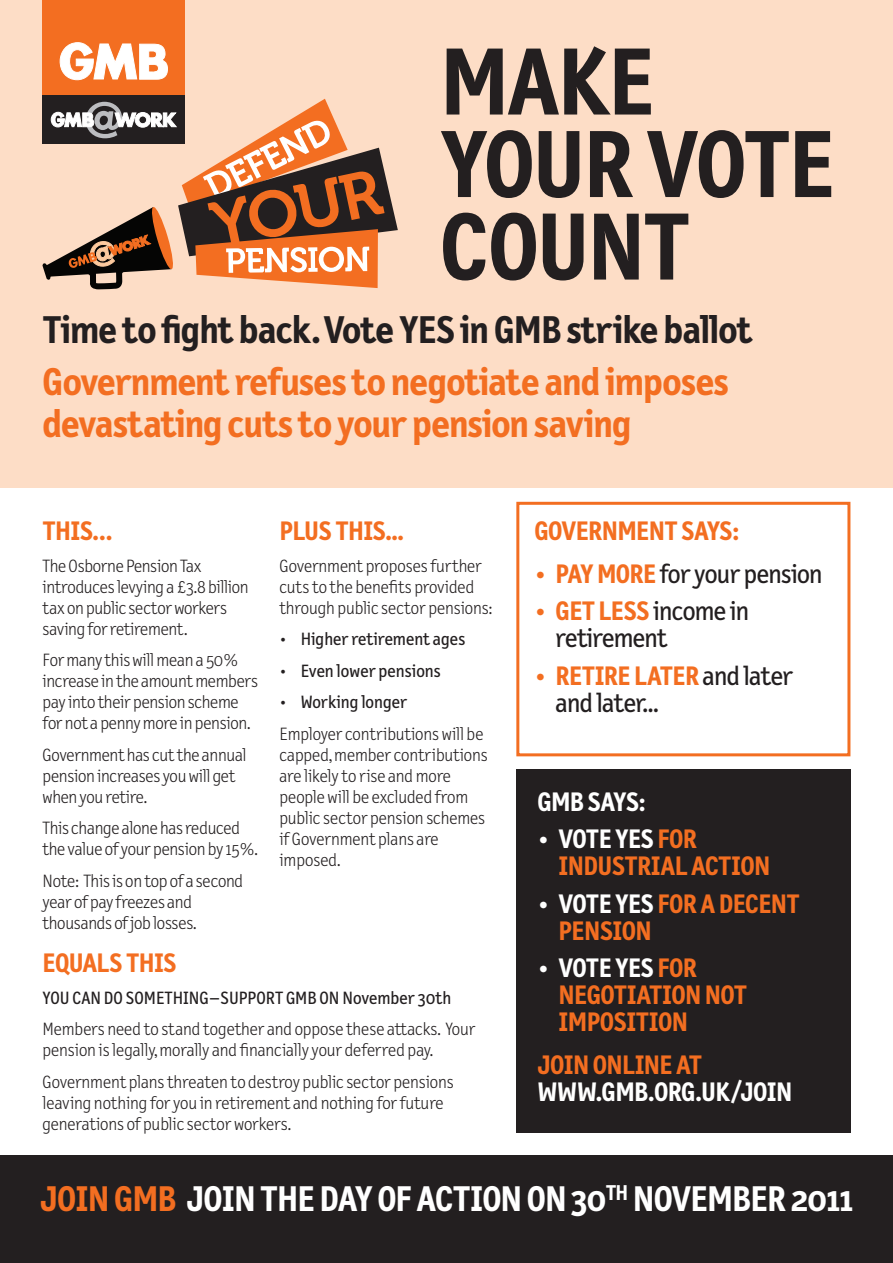
<style>
.page{position:relative;width:893px;height:1263px;background:#fff}
.page>*{position:absolute;margin:0;border:0;box-sizing:border-box;transform-origin:0 0}
.t1{font:700 96px/82.5px "Letter Gothic Text";letter-spacing:-.025em;color:#231f20}
.t2{font:700 39px/42px "Letter Gothic Text";letter-spacing:-.025em;color:#f36e21}
.t3{font:700 39px "Letter Gothic Text";letter-spacing:-.025em;color:#231f20}
.t4{font:700 36px "Letter Gothic Text";letter-spacing:-.025em;color:#fff}
.t5{font:700 27px/27px "Letter Gothic Text";letter-spacing:-.025em;color:#f36e21}
.t6{font:27px/27px "Letter Gothic Text";letter-spacing:-.025em;color:#231f20}
.t7{font:700 27px "Letter Gothic Text";letter-spacing:-.025em;color:#fff}
.t8{font:300 18px/21px "Letter Gothic Text";letter-spacing:-.005em;color:#231f20}
.t9{font:18px "Letter Gothic Text";color:#231f20}
.s1{font-weight:700;color:#f36e21}
.s2{color:#fff}
.s3{color:#f36e21}
</style>
<div class="page">
<div style="left:0;top:0;width:893px;height:488px;background:#fdddc6"></div>
<div style="left:516px;top:502px;width:334px;height:254px;border:3px solid #f36e21"></div>
<div style="left:516px;top:770px;width:334px;height:363px;background:#231f20"></div>
<div style="left:0;top:1155px;width:893px;height:108px;background:#231f20"></div>
<div style="left:43px;top:2px;width:142px;height:142px;background:#f36e21"></div>
<svg style="left:60px;top:42px;width:108px;height:38px"></svg>
<svg style="left:43px;top:95px;width:355px;height:194px"></svg>
<h1 class="t1" style="left:440px;top:40px;width:397px">MAKE<br>YOURVOTE<br>COUNT</h1>
<h2 class="t3" style="left:43px;top:306px;width:712px">Time tofightback.VoteYESinGMBstrikeballot</h2>
<h2 class="t2" style="left:43px;top:361px;width:688px">Government refuses tonegotiate andimposes devastatingcuts to yourpensionsaving</h2>
<h3 class="t5" style="left:43px;top:517px;width:71px">THIS…</h3>
<p class="t8" style="left:43px;top:557px;width:208px">TheOsborne Pension Tax introduceslevying a£3.8 billion tax on public sectorworkers saving forretirement.</p>
<p class="t8" style="left:43px;top:651px;width:217px">Formany thiswillmean a 50% increase in the amountmembers pay into their pension scheme for not a pennymore in pension.</p>
<p class="t8" style="left:43px;top:746px;width:206px">Government has cutthe annual pension increases youwill get when you retire.</p>
<p class="t8" style="left:43px;top:819px;width:217px">This change alone hasreduced the value of your pension by 15%.</p>
<p class="t8" style="left:43px;top:872px;width:202px">Note: Thisis on top of a second year of pay freezes and thousands ofjob losses.</p>
<h3 class="t5" style="left:279px;top:517px;width:126px">PLUSTHIS...</h3>
<p class="t8" style="left:279px;top:557px;width:215px">Government proposesfurther cutsto the benefits provided through public sector pensions:</p>
<p class="t9" style="left:279px;top:628px;width:187px">• Higherretirement ages</p>
<p class="t9" style="left:279px;top:660px;width:163px">• Even lower pensions</p>
<p class="t9" style="left:279px;top:691px;width:129px">• Working longer</p>
<p class="t8" style="left:279px;top:725px;width:210px">Employer contributions will be capped,member contributions are likely to rise and more people will be excluded from public sector pension schemes if Government plans are imposed.</p>
<h3 class="t5" style="left:43px;top:949px;width:136px">EQUALSTHIS</h3>
<p class="t9" style="left:43px;top:987px;width:410px">YOU CAN DO SOMETHING–SUPPORT GMB ON November 30th</p>
<p class="t8" style="left:43px;top:1020px;width:434px">Members need to stand together and oppose these attacks. Your pension islegally,morally and financially your deferred pay.</p>
<p class="t8" style="left:43px;top:1073px;width:413px">Government plansthreaten to destroy public sector pensions leaving nothing for you in retirement and nothing forfuture generations of public sector workers.</p>
<h3 class="t5" style="left:534px;top:517px;width:207px">GOVERNMENTSAYS:</h3>
<h3 class="t6" style="left:534px;top:560px;width:290px"><span class="s1">• PAYMORE</span> for your pension</h3>
<h3 class="t6" style="left:556px;top:597px;width:195px;text-indent:-21px"><span class="s1">• GET LESS</span>income in retirement</h3>
<h3 class="t6" style="left:556px;top:662px;width:239px;text-indent:-21px"><span class="s1">• RETIRE LATER</span>and later and later...</h3>
<h3 class="t7" style="left:537px;top:786px;width:110px">GMBSAYS:</h3>
<h3 class="t5" style="left:559px;top:826px;width:213px;text-indent:-21px"><span class="s2">• VOTEYES</span>FOR<br>INDUSTRIALACTION</h3>
<h3 class="t5" style="left:559px;top:890px;width:243px;text-indent:-21px"><span class="s2">• VOTEYES</span>FORADECENT<br>PENSION</h3>
<h3 class="t5" style="left:559px;top:955px;width:190px;text-indent:-21px"><span class="s2">• VOTEYES</span>FOR<br>NEGOTIATIONNOT<br>IMPOSITION</h3>
<h3 class="t5" style="left:537px;top:1051px;width:166px">JOINONLINEAT</h3>
<h3 class="t7" style="left:537px;top:1076px;width:257px">WWW.GMB.ORG.UK/JOIN</h3>
<h3 class="t4" style="left:40px;top:1178px;width:814px"><span class="s3">JOINGMB</span> JOINTHEDAYOFACTIONON30<sup>TH</sup> NOVEMBER2011</h3>
</div>
